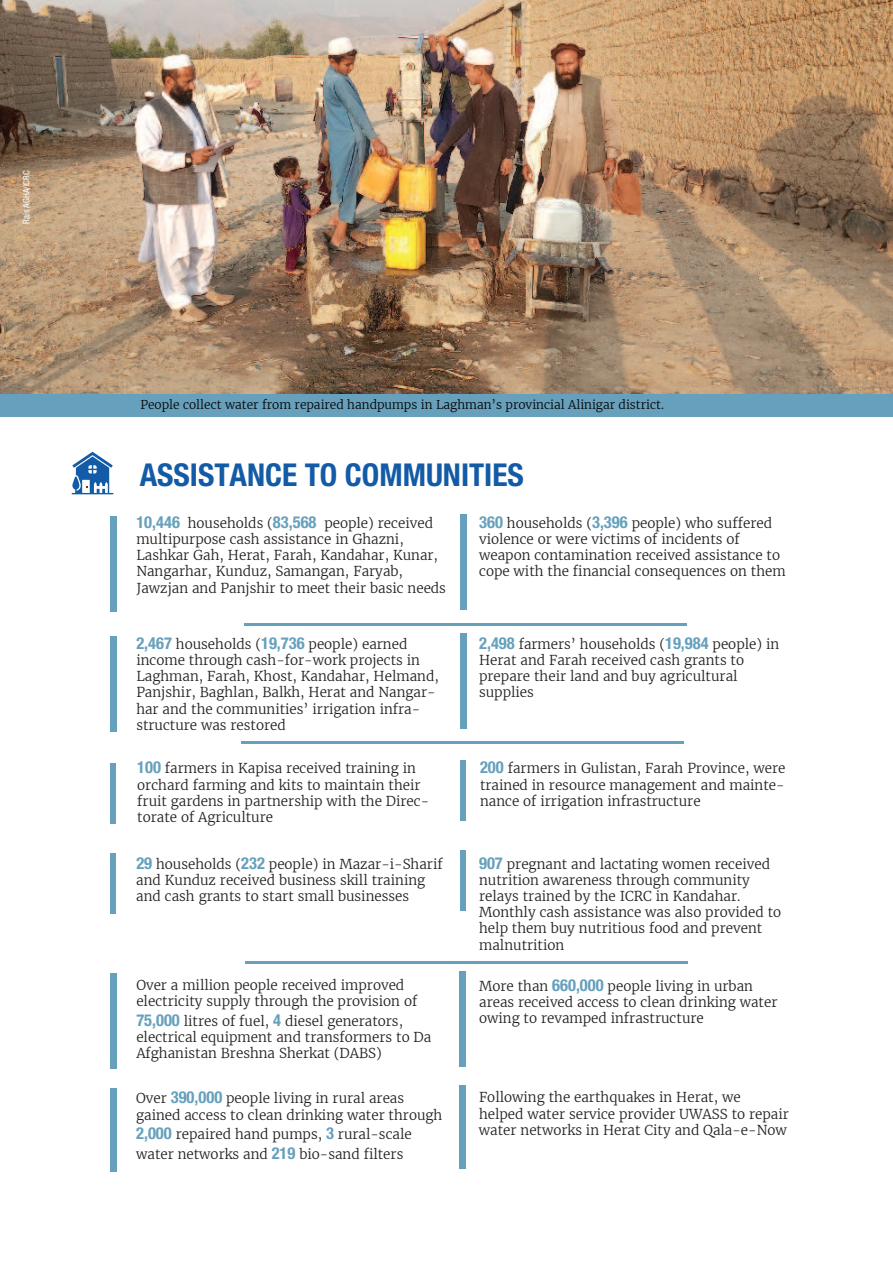
<style>
.page{position:relative;width:893px;height:1263px;background:#fff}
.page>*{position:absolute;margin:0;border:0;box-sizing:border-box;transform-origin:0 0}
.t1{font:700 condensed 31.5px "Helvetica Neue LT Std";color:#135ba6}
.t2{font:300 13.5px/16.2px "Merriweather";color:#231f20}
.t3{font:300 12px "Merriweather";color:#050504}
.t4{font:condensed 9px "Helvetica Neue LT Std";color:#fff}
.s1{font-family:"Helvetica Neue LT Std";font-weight:700;font-stretch:condensed;font-size:16.5px;color:#66a0bc}
</style>
<div class="page">
<div style="left:111px;top:516px;width:6px;height:96px;background:#66a0bc"></div>
<div style="left:111px;top:636px;width:6px;height:95px;background:#66a0bc"></div>
<div style="left:111px;top:763px;width:5px;height:60px;background:#66a0bc"></div>
<div style="left:111px;top:853px;width:5px;height:60px;background:#66a0bc"></div>
<div style="left:110px;top:1088px;width:6px;height:83px;background:#66a0bc"></div>
<div style="left:110px;top:974px;width:6px;height:95px;background:#66a0bc"></div>
<div style="left:460px;top:514px;width:6px;height:95px;background:#66a0bc"></div>
<div style="left:460px;top:633px;width:6px;height:96px;background:#66a0bc"></div>
<div style="left:460px;top:760px;width:6px;height:61px;background:#66a0bc"></div>
<div style="left:460px;top:850px;width:6px;height:61px;background:#66a0bc"></div>
<div style="left:459px;top:1085px;width:6px;height:84px;background:#66a0bc"></div>
<div style="left:459px;top:971px;width:6px;height:95px;background:#66a0bc"></div>
<hr style="left:244px;top:623px;width:442px;height:2px;background:#66a0bc">
<hr style="left:241px;top:741px;width:442px;height:3px;background:#66a0bc">
<hr style="left:245px;top:961px;width:442px;height:2px;background:#66a0bc">
<img style="left:0;top:0;width:893px;height:394px">
<div style="left:0;top:394px;width:893px;height:22px;background:#66a0bc"></div>
<svg style="left:72px;top:452px;width:41px;height:42px"></svg>
<p class="t4" style="left:23px;top:224px;width:55px;rotate:-90deg">Rais AGHA/ICRC</p>
<p class="t3" style="left:140px;top:398px;width:525px">People collect water from repaired handpumps in Laghmanís provincial Alinigar district.</p>
<h1 class="t1" style="left:140px;top:463px;width:386px">ASSISTANCE TO COMMUNITIES</h1>
<p class="t2" style="left:136px;top:515px;width:311px"><span class="s1">10,446</span> households (<span class="s1">83,568</span> people) received multipurpose cash assistance in Ghazni, Lashkar Gah, Herat, Farah, Kandahar, Kunar, Nangarhar, Kunduz, Samangan, Faryab, Jawzjan and Panjshir to meet their basic needs</p>
<p class="t2" style="left:479px;top:515px;width:308px"><span class="s1">360</span> households (<span class="s1">3,396</span> people) who suffered violence or were victims of incidents of weapon contamination received assistance to cope with the financial consequences on them</p>
<p class="t2" style="left:136px;top:636px;width:304px"><span class="s1">2,467</span> households (<span class="s1">19,736</span> people) earned income through cash-for-work projects in Laghman, Farah, Khost, Kandahar, Helmand, Panjshir, Baghlan, Balkh, Herat and Nangar&shy;har and the communitiesí irrigation infra&shy;structure was restored</p>
<p class="t2" style="left:479px;top:636px;width:302px"><span class="s1">2,498</span> farmersí households (<span class="s1">19,984</span> people) in Herat and Farah received cash grants to prepare their land and buy agricultural supplies</p>
<p class="t2" style="left:137px;top:761px;width:293px"><span class="s1">100</span> farmers in Kapisa received training in orchard farming and kits to maintain their fruit gardens in partnership with the Direc&shy;torate of Agriculture</p>
<p class="t2" style="left:480px;top:761px;width:307px;text-align:justify"><span class="s1">200</span> farmers in Gulistan, Farah Province, were trained in resource management and mainte&shy;nance of irrigation infrastructure</p>
<p class="t2" style="left:136px;top:856px;width:308px"><span class="s1">29</span> households (<span class="s1">232</span> people) in Mazar-i-Sharif and Kunduz received business skill training and cash grants to start small businesses</p>
<p class="t2" style="left:479px;top:856px;width:304px"><span class="s1">907</span> pregnant and lactating women received nutrition awareness through community relays trained by the ICRC in Kandahar.<br>Monthly cash assistance was also provided to help them buy nutritious food and prevent malnutrition</p>
<p class="t2" style="left:136px;top:977px;width:283px">Over a million people received improved electricity supply through the provision of</p>
<p class="t2" style="left:136px;top:1013px;width:296px"><span class="s1">75,000</span> litres of fuel, <span class="s1">4</span> diesel generators, electrical equipment and transformers to Da<br>Afghanistan Breshna Sherkat (DABS)</p>
<p class="t2" style="left:479px;top:978px;width:300px">More than <span class="s1">660,000</span> people living in urban areas received access to clean drinking water owing to revamped infrastructure</p>
<p class="t2" style="left:136px;top:1091px;width:308px">Over <span class="s1">390,000</span> people living in rural areas gained access to clean drinking water through</p>
<p class="t2" style="left:136px;top:1125px;width:277px;line-height:19.8px"><span class="s1">2,000</span> repaired hand pumps, <span class="s1">3</span> rural-scale water networks and <span class="s1">219</span> bio-sand filters</p>
<p class="t2" style="left:479px;top:1090px;width:311px">Following the earthquakes in Herat, we<br>helped water service provider UWASS to repair water networks in Herat City and Qala-e-Now</p>
</div>
